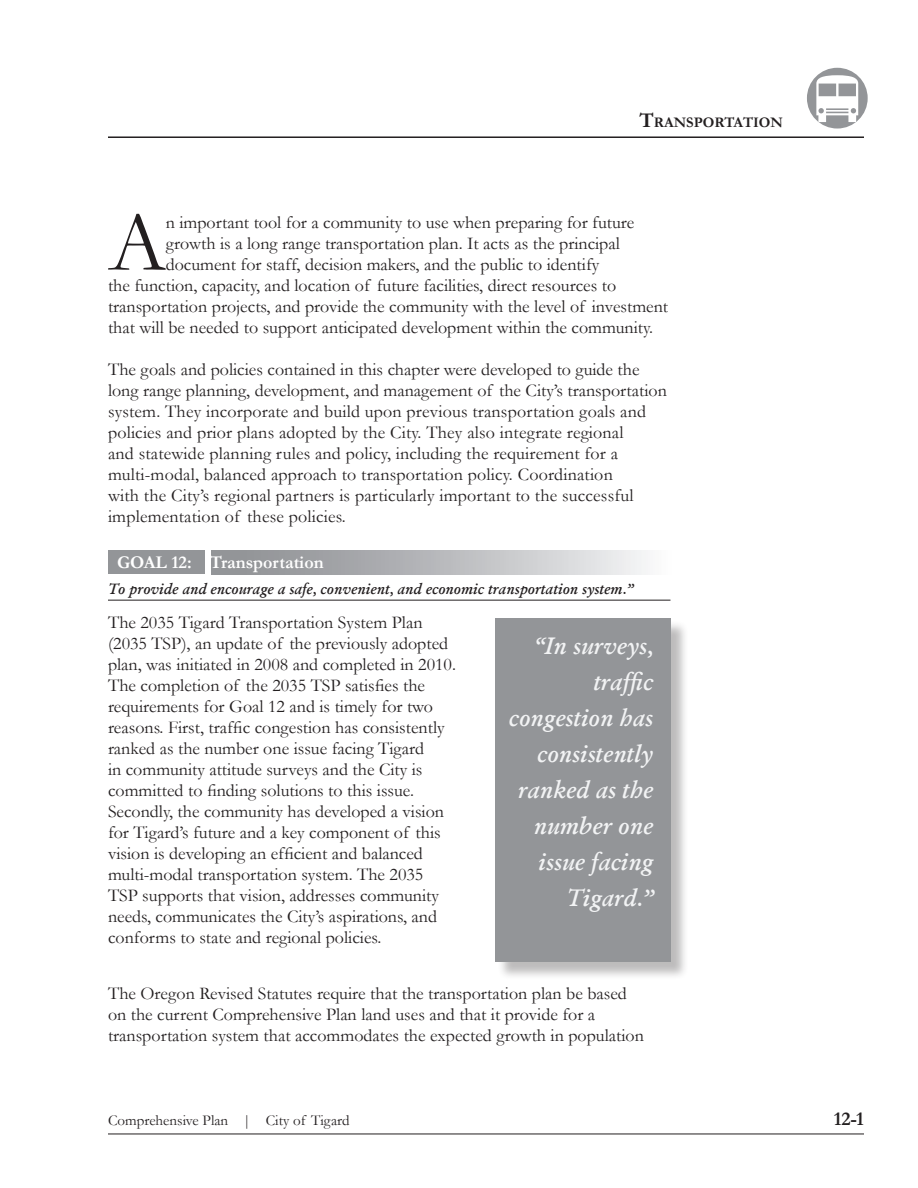
<style>
.page{position:relative;width:918px;height:1188px;background:#fff}
.page>*{position:absolute;margin:0;border:0;box-sizing:border-box;transform-origin:0 0}
.Drop_Cap_Paragraph{font:85.35px "Garamond";color:#231f20}
.Pull_Quote{font:italic 600 24px/36px "Garamond";color:#f2f3f4;text-align:right}
.t1{font:700 19.5px "Garamond";color:#231f20}
.Goal__Under_Paragrap{font:18px/21px "Garamond";color:#231f20}
.Drop_Cap_Paragraph-2{font:18px "Garamond";color:#231f20}
.Goal_Text{font:700 18px "Garamond";color:#fff}
.Goal_Text-2{font:italic 600 15px "Garamond";color:#231f20}
.t2{font:15px "Garamond";color:#231f20}
.t3{font:700 14.7px "Garamond";color:#231f20}
.s1{font-size:21px}
</style>
<div class="page">
<hr style="left:108px;top:136px;width:756px;height:2px;background:#231f20">
<hr style="left:108px;top:1134px;width:756px;height:1px;background:#231f20">
<div style="left:807px;top:68px;width:61px;height:61px;background:#939598;border-radius:50%"></div>
<svg style="left:816px;top:75px;width:42px;height:47px"></svg>
<div style="left:108px;top:550px;width:97px;height:24px;background:#939598"></div>
<div style="left:211px;top:550px;width:465px;height:24px;background:linear-gradient(to right,#86888c,#f6f6f7)"></div>
<hr style="left:108px;top:600px;width:562px;height:1px;background:#231f20">
<div style="left:497px;top:620px;width:192px;height:360px;background:#231f20;opacity:.3"></div>
<div style="left:495px;top:618px;width:175px;height:344px;background:#939598"></div>
<p class="t3" style="left:639px;top:113px;width:145px"><span class="s1">T</span>RANSPORTATION</p>
<p class="Drop_Cap_Paragraph" style="left:109px;top:186px;width:59px">A</p>
<p class="Drop_Cap_Paragraph-2" style="left:166px;top:210px;width:470px">n important tool for a community to use when preparing for future</p>
<p class="Drop_Cap_Paragraph-2" style="left:166px;top:231px;width:456px">growth is a long range transportation plan. It acts as the principal</p>
<p class="Drop_Cap_Paragraph-2" style="left:166px;top:252px;width:435px">document for staff, decision makers, and the public to identify</p>
<p class="Drop_Cap_Paragraph-2" style="left:108px;top:273px;width:510px">the function, capacity, and location of future facilities, direct resources to</p>
<p class="Drop_Cap_Paragraph-2" style="left:108px;top:294px;width:562px">transportation projects, and provide the community with the level of investment</p>
<p class="Drop_Cap_Paragraph-2" style="left:108px;top:315px;width:547px">that will be needed to support anticipated development within the community.</p>
<p class="Goal__Under_Paragrap" style="left:108px;top:358px;width:560px">The goals and policies contained in this chapter were developed to guide the long range planning, development, and management of the City’s transportation system. They incorporate and build upon previous transportation goals and policies and prior plans adopted by the City. They also integrate regional<br>and statewide planning rules and policy, including the requirement for a multi-modal, balanced approach to transportation policy. Coordination<br>with the City’s regional partners is particularly important to the successful implementation of these policies.</p>
<p class="Goal_Text" style="left:117px;top:550px;width:208px">GOAL 12: Transportation</p>
<p class="Goal_Text-2" style="left:108px;top:579px;width:527px">To provide and encourage a safe, convenient, and economic transportation system.”</p>
<p class="Goal__Under_Paragrap" style="left:108px;top:612px;width:349px">The 2035 Tigard Transportation System Plan (2035 TSP), an update of the previously adopted plan, was initiated in 2008 and completed in 2010.<br>The completion of the 2035 TSP satisfies the requirements for Goal 12 and is timely for two reasons. First, traffic congestion has consistently ranked as the number one issue facing Tigard<br>in community attitude surveys and the City is committed to finding solutions to this issue.<br>Secondly, the community has developed a vision for Tigard’s future and a key component of this vision is developing an efficient and balanced multi-modal transportation system. The 2035<br>TSP supports that vision, addresses community needs, communicates the City’s aspirations, and conforms to state and regional policies.</p>
<p class="Goal__Under_Paragrap" style="left:108px;top:982px;width:537px">The Oregon Revised Statutes require that the transportation plan be based on the current Comprehensive Plan land uses and that it provide for a transportation system that accommodates the expected growth in population</p>
<p class="Pull_Quote" style="left:509px;top:627px;width:146px">“In surveys, traffic congestion has consistently ranked as the number one issue facing<br>Tigard.”</p>
<p class="t2" style="left:108px;top:1110px;width:243px">Comprehensive Plan | City of Tigard</p>
<p class="t1" style="left:834px;top:1105px;width:32px">12-1</p>
</div>
